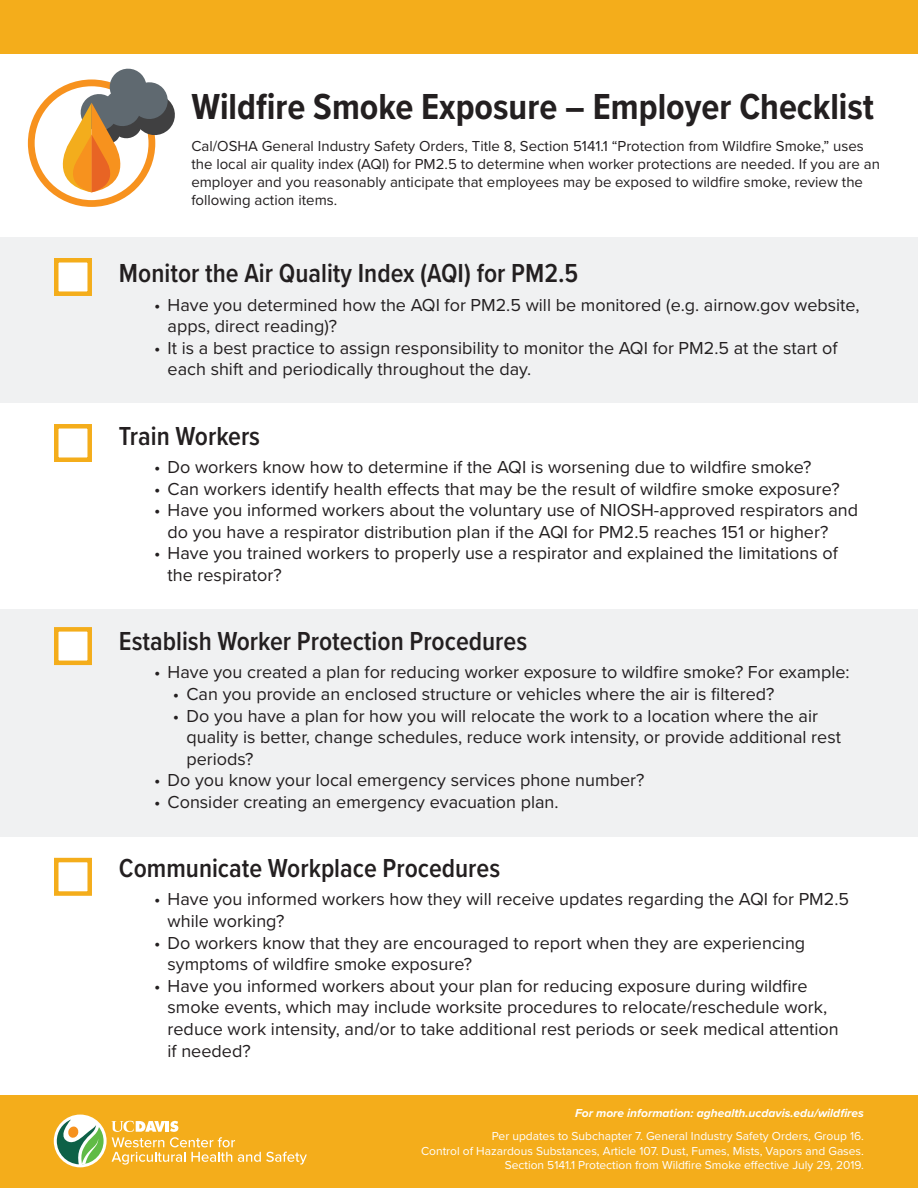
<style>
.page{position:relative;width:918px;height:1188px;background:#fff}
.page>*{position:absolute;margin:0;border:0;box-sizing:border-box;transform-origin:0 0}
.t1{font:700 37.5px "Proxima Nova Cond";color:#231f20}
.t2{font:600 27px "Proxima Nova Cond";color:#231f20}
.t3{font:18px/21.6px "Proxima Nova";color:#231f20}
.Copy{font:15px/18px "Proxima Nova";color:#231f20}
.t4{font:12px "Proxima Nova";color:#fff}
.t5{font:italic 700 12px "Proxima Nova";color:#fff}
</style>
<div class="page">
<div style="left:0;top:237px;width:918px;height:166px;background:#f0f1f2"></div>
<div style="left:0;top:609px;width:918px;height:227px;background:#f0f1f2"></div>
<div style="left:0;top:0;width:918px;height:54px;background:#f4ad1b"></div>
<div style="left:0;top:1095px;width:918px;height:93px;background:#f4ad1b"></div>
<div style="left:54px;top:258px;width:38px;height:38px;background:#fff;border:4px solid #f4ad1b"></div>
<div style="left:54px;top:424px;width:38px;height:38px;background:#fff;border:4px solid #f4ad1b"></div>
<div style="left:54px;top:627px;width:38px;height:38px;background:#fff;border:4px solid #f4ad1b"></div>
<div style="left:54px;top:858px;width:38px;height:38px;background:#fff;border:4px solid #f4ad1b"></div>
<svg style="left:111px;top:1121px;width:196px;height:44px"></svg>
<div style="left:54px;top:1115px;width:53px;height:52px;background:#fff;border-radius:50%"></div>
<svg style="left:57px;top:1120px;width:47px;height:44px"></svg>
<svg style="left:31px;top:83px;width:121px;height:121px"></svg>
<div style="left:28px;top:80px;width:127px;height:127px;border:7px solid #f7921e;border-radius:50%"></div>
<svg style="left:47px;top:68px;width:128px;height:124px"></svg>
<p class="t1" style="left:191px;top:79px;width:684px">Wildfire Smoke Exposure – Employer Checklist</p>
<p class="Copy" style="left:191px;top:136px;width:690px">Cal/OSHA General Industry Safety Orders, Title 8, Section 5141.1 “Protection from Wildfire Smoke,” uses the local air quality index (AQI) for PM2.5 to determine when worker protections are needed. If you are an employer and you reasonably anticipate that employees may be exposed to wildfire smoke, review the following action items.</p>
<p class="t2" style="left:119px;top:253px;width:461px">Monitor the Air Quality Index (AQI) for PM2.5</p>
<p class="t3" style="left:168px;top:293px;width:694px;text-indent:-14px">• Have you determined how the AQI for PM2.5 will be monitored (e.g. airnow.gov website, apps, direct reading)?</p>
<p class="t3" style="left:168px;top:336px;width:672px;text-indent:-14px">• It is a best practice to assign responsibility to monitor the AQI for PM2.5 at the start of each shift and periodically throughout the day.</p>
<p class="t2" style="left:119px;top:416px;width:143px">Train Workers</p>
<p class="t3" style="left:154px;top:455px;width:659px">• Do workers know how to determine if the AQI is worsening due to wildfire smoke?</p>
<p class="t3" style="left:154px;top:477px;width:687px">• Can workers identify health effects that may be the result of wildfire smoke exposure?</p>
<p class="t3" style="left:168px;top:499px;width:692px;text-indent:-14px">• Have you informed workers about the voluntary use of NIOSH-approved respirators and do you have a respirator distribution plan if the AQI for PM2.5 reaches 151 or higher?</p>
<p class="t3" style="left:168px;top:542px;width:672px;text-indent:-14px">• Have you trained workers to properly use a respirator and explained the limitations of the respirator?</p>
<p class="t2" style="left:119px;top:621px;width:410px">Establish Worker Protection Procedures</p>
<p class="t3" style="left:154px;top:661px;width:697px">• Have you created a plan for reducing worker exposure to wildfire smoke? For example:</p>
<p class="t3" style="left:173px;top:682px;width:603px">• Can you provide an enclosed structure or vehicles where the air is filtered?</p>
<p class="t3" style="left:186px;top:704px;width:656px;text-indent:-14px">• Do you have a plan for how you will relocate the work to a location where the air quality is better, change schedules, reduce work intensity, or provide additional rest periods?</p>
<p class="t3" style="left:154px;top:769px;width:492px">• Do you know your local emergency services phone number?</p>
<p class="t3" style="left:154px;top:790px;width:406px">• Consider creating an emergency evacuation plan.</p>
<p class="t2" style="left:119px;top:848px;width:383px">Communicate Workplace Procedures</p>
<p class="t3" style="left:168px;top:888px;width:683px;text-indent:-14px">• Have you informed workers how they will receive updates regarding the AQI for PM2.5 while working?</p>
<p class="t3" style="left:168px;top:931px;width:639px;text-indent:-14px">• Do workers know that they are encouraged to report when they are experiencing symptoms of wildfire smoke exposure?</p>
<p class="t3" style="left:168px;top:974px;width:673px;text-indent:-14px">• Have you informed workers about your plan for reducing exposure during wildfire smoke events, which may include worksite procedures to relocate/reschedule work, reduce work intensity, and/or to take additional rest periods or seek medical attention if needed?</p>
<p class="t5" style="left:575px;top:1104px;width:290px">For more information: aghealth.ucdavis.edu/wildfires</p>
<p class="t4" style="left:492px;top:1127px;width:374px">Per updates to Subchapter 7. General Industry Safety Orders, Group 16.</p>
<p class="t4" style="left:421px;top:1142px;width:444px">Control of Hazardous Substances, Article 107. Dust, Fumes, Mists, Vapors and Gases.</p>
<p class="t4" style="left:505px;top:1156px;width:361px">Section 5141.1 Protection from Wildfire Smoke effective July 29, 2019.</p>
</div>
